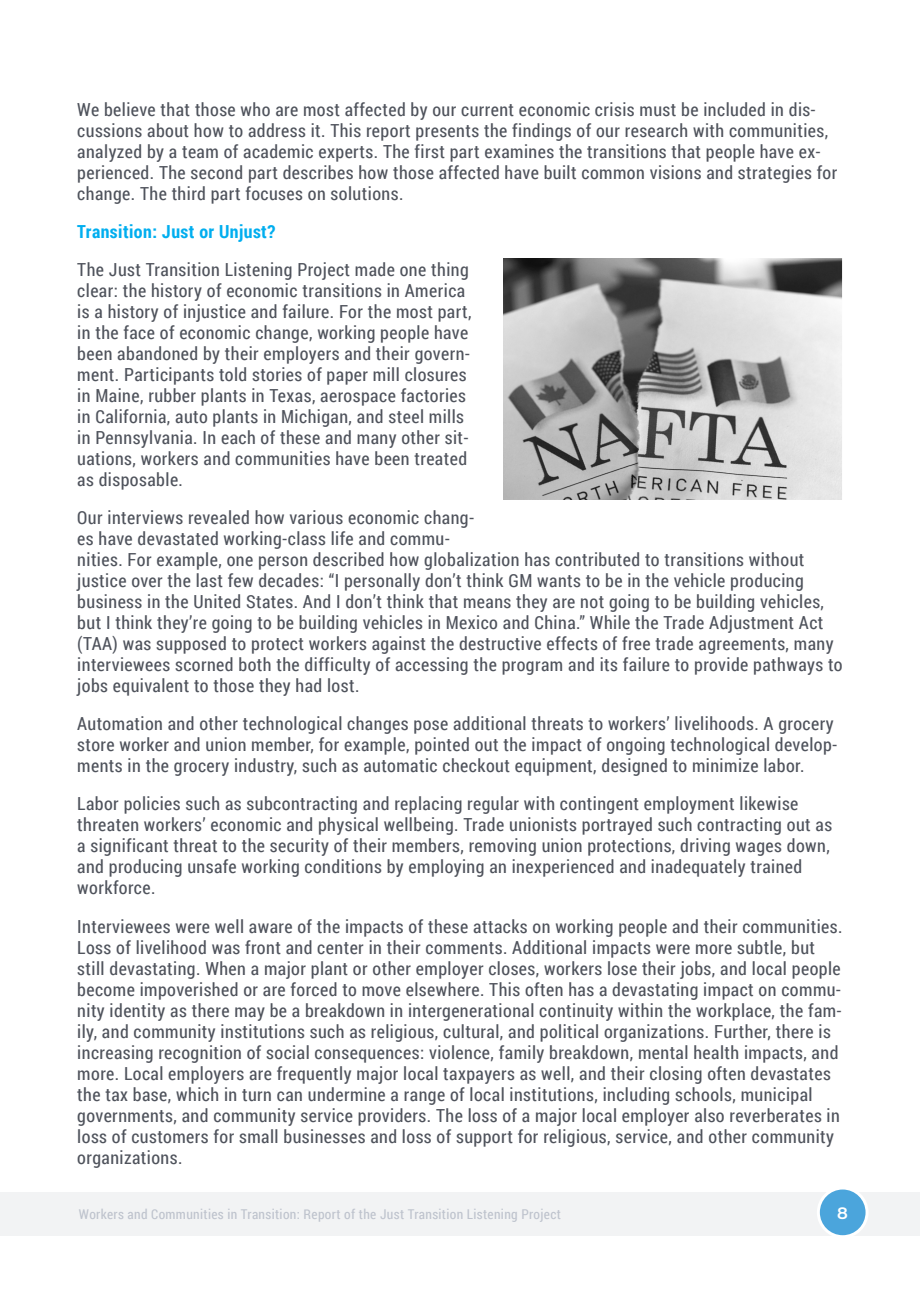
<style>
.page{position:relative;width:920px;height:1290px;background:#fff}
.page>*{position:absolute;margin:0;border:0;box-sizing:border-box;transform-origin:0 0}
.body_text{font:18px/21px "Roboto Condensed";letter-spacing:.025em;color:#4f535c}
.Bold_blue{font:700 18px "Roboto Condensed";letter-spacing:.025em;color:#00aeef}
.t1{font:600 16.5px "Montserrat";color:#fff}
.t2{font:13.5px "Roboto Condensed";letter-spacing:.025em;color:#bec3cd}
</style>
<div class="page">
<img style="left:503px;top:259px;width:339px;height:241px">
<div style="left:1px;top:1192px;width:919px;height:43px;background:#f2f3f4"></div>
<div style="left:818px;top:1188px;width:49px;height:49px;background:#4ba5dc;border-radius:50%"></div>
<div style="left:817px;top:1186px;width:51px;height:52px;border:3px solid #fff;border-radius:50%"></div>
<p class="body_text" style="left:77px;top:99px;width:762px">We believe that those who are most affected by our current economic crisis must be included in dis&shy;cussions about how to address it. This report presents the findings of our research with communities, analyzed by a team of academic experts. The first part examines the transitions that people have ex&shy;perienced. The second part describes how those affected have built common visions and strategies for change. The third part focuses on solutions.</p>
<p class="Bold_blue" style="left:77px;top:219px;width:200px">Transition: Just or Unjust?</p>
<p class="body_text" style="left:77px;top:259px;width:396px">The Just Transition Listening Project made one thing clear: the history of economic transitions in America is a history of injustice and failure. For the most part, in the face of economic change, working people have been abandoned by their employers and their govern&shy;ment. Participants told stories of paper mill closures in Maine, rubber plants in Texas, aerospace factories in California, auto plants in Michigan, and steel mills in Pennsylvania. In each of these and many other sit&shy;uations, workers and communities have been treated as disposable.</p>
<p class="body_text" style="left:77px;top:507px;width:767px">Our interviews revealed how various economic chang-<br>es have devastated working-class life and commu-<br>nities. For example, one person described how globalization has contributed to transitions without justice over the last few decades: “I personally don’t think GM wants to be in the vehicle producing business in the United States. And I don’t think that means they are not going to be building vehicles, but I think they’re going to be building vehicles in Mexico and China.” While the Trade Adjustment Act (TAA) was supposed to protect workers against the destructive effects of free trade agreements, many interviewees scorned both the difficulty of accessing the program and its failure to provide pathways to jobs equivalent to those they had lost.</p>
<p class="body_text" style="left:77px;top:713px;width:762px">Automation and other technological changes pose additional threats to workers’ livelihoods. A grocery store worker and union member, for example, pointed out the impact of ongoing technological develop&shy;ments in the grocery industry, such as automatic checkout equipment, designed to minimize labor.</p>
<p class="body_text" style="left:77px;top:793px;width:756px">Labor policies such as subcontracting and replacing regular with contingent employment likewise threaten workers’ economic and physical wellbeing. Trade unionists portrayed such contracting out as a significant threat to the security of their members, removing union protections, driving wages down, and producing unsafe working conditions by employing an inexperienced and inadequately trained workforce.</p>
<p class="body_text" style="left:77px;top:915px;width:767px">Interviewees were well aware of the impacts of these attacks on working people and their communities.<br>Loss of livelihood was front and center in their comments. Additional impacts were more subtle, but still devastating. When a major plant or other employer closes, workers lose their jobs, and local people become impoverished or are forced to move elsewhere. This often has a devastating impact on commu&shy;nity identity as there may be a breakdown in intergenerational continuity within the workplace, the fam&shy;ily, and community institutions such as religious, cultural, and political organizations. Further, there is increasing recognition of social consequences: violence, family breakdown, mental health impacts, and more. Local employers are frequently major local taxpayers as well, and their closing often devastates the tax base, which in turn can undermine a range of local institutions, including schools, municipal governments, and community service providers. The loss of a major local employer also reverberates in loss of customers for small businesses and loss of support for religious, service, and other community organizations.</p>
<p class="t2" style="left:79px;top:1204px;width:483px">Workers and Communities in Transition: Report of the Just Transition Listening Project</p>
<p class="t1" style="left:837px;top:1201px;width:12px">8</p>
</div>
